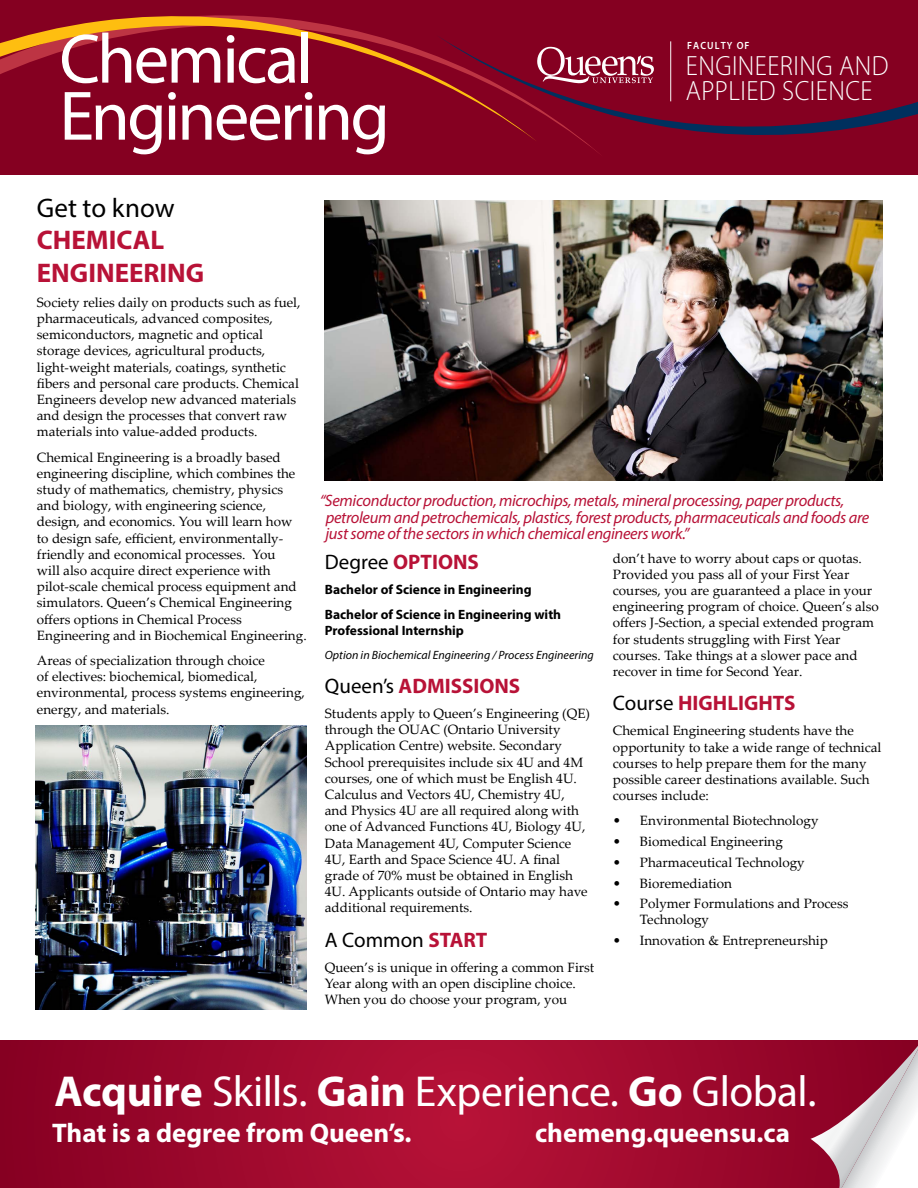
<style>
.page{position:relative;width:918px;height:1188px;background:#fff}
.page>*{position:absolute;margin:0;border:0;box-sizing:border-box;transform-origin:0 0}
.t1{font:70.5px/57px "Myriad Pro";letter-spacing:-.035em;color:#fff}
.t2{font:43.5px "Myriad Pro";letter-spacing:-.01em;color:#fff}
.t3{font:300 27.9px/24.5px "Myriad Pro";letter-spacing:.015em;color:#fff;scale:.93 1}
.t4{font:700 27px "Myriad Pro";color:#fff}
.headings{font:700 27px/32.4px "Myriad Pro";color:#b81237}
.headings-2{font:700 21px "Myriad Pro";color:#b81237}
.headings-3{font:21px "Myriad Pro";color:#000}
.stat{font:italic 16.5px/16.5px "Myriad Pro";letter-spacing:-.02em;color:#b81237}
.headings-4{font:13.5px/16.2px "Palatino Linotype";color:#000}
.headings-5{font:700 13.5px/16.2px "Myriad Pro";color:#000}
.headings-6{font:italic 12px "Myriad Pro";color:#000}
.t5{font:600 10.5px "Myriad Pro";letter-spacing:.115em;color:#fff;scale:.93 1}
.s1{font-weight:400;color:#000}
.s2{font-weight:700;color:#b81237}
.s3{font-weight:700}
</style>
<div class="page">
<div style="left:0;top:0;width:918px;height:175px;background:#850021"></div>
<svg style="left:0;top:15px;width:537px;height:239px"></svg>
<svg style="left:437px;top:15px;width:481px;height:139px"></svg>
<svg style="left:0;top:1040px;width:918px;height:148px;background:#a0092d"></svg>
<svg style="left:811px;top:1046px;width:107px;height:142px"></svg>
<svg style="left:537px;top:46px;width:117px;height:37px"></svg>
<hr style="left:670px;top:41px;width:1px;height:60px;background:#fff">
<img style="left:325px;top:201px;width:557px;height:279px">
<img style="left:36px;top:726px;width:271px;height:284px">
<h1 class="t1" style="left:59px;top:29px;width:332px">Chemical<br>Engineering</h1>
<p class="t5" style="left:687px;top:39px;width:69px">FACULTY OF</p>
<p class="t3" style="left:686px;top:54px;width:219px">ENGINEERING AND<br>APPLIED SCIENCE</p>
<p class="headings" style="left:37px;top:191px;width:169px"><span class="s1">Get to know<br></span>CHEMICAL<br>ENGINEERING</p>
<p class="headings-4" style="left:37px;top:294px;width:265px">Society relies daily on products such as fuel, pharmaceuticals, advanced composites, semiconductors, magnetic and optical storage devices, agricultural products, light-weight materials, coatings, synthetic fibers and personal care products. Chemical Engineers develop new advanced materials and design the processes that convert raw materials into value-added products.</p>
<p class="headings-4" style="left:37px;top:448px;width:271px">Chemical Engineering is a broadly based engineering discipline, which combines the study of mathematics, chemistry, physics and biology, with engineering science, design, and economics. You will learn how to design safe, efficient, environmentally&shy;friendly and economical processes. You<br>will also acquire direct experience with pilot-scale chemical process equipment and simulators. Queen’s Chemical Engineering offers options in Chemical Process Engineering and in Biochemical Engineering.</p>
<p class="headings-4" style="left:37px;top:652px;width:270px">Areas of specialization through choice<br>of electives: biochemical, biomedical, environmental, process systems engineering, energy, and materials.</p>
<p class="stat" style="left:325px;top:492px;width:545px;text-indent:-6px">“Semiconductor production, microchips, metals, mineral processing, paper products, petroleum and petrochemicals, plastics, forest products, pharmaceuticals and foods are just some of the sectors in which chemical engineers work.”</p>
<p class="headings-2" style="left:325px;top:548px;width:155px"><span class="s1">Degree</span> OPTIONS</p>
<p class="headings-5" style="left:325px;top:581px;width:208px">Bachelor of Science in Engineering</p>
<p class="headings-5" style="left:325px;top:606px;width:238px">Bachelor of Science in Engineering with<br>Professional Internship</p>
<p class="headings-6" style="left:325px;top:647px;width:270px">Option in Biochemical Engineering / Process Engineering</p>
<p class="headings-2" style="left:325px;top:672px;width:197px"><span class="s1">Queen’s</span> ADMISSIONS</p>
<p class="headings-4" style="left:325px;top:705px;width:267px">Students apply to Queen’s Engineering (QE) through the OUAC (Ontario University Application Centre) website. Secondary School prerequisites include six 4U and 4M courses, one of which must be English 4U.<br>Calculus and Vectors 4U, Chemistry 4U, and Physics 4U are all required along with one of Advanced Functions 4U, Biology 4U, Data Management 4U, Computer Science 4U, Earth and Space Science 4U. A final grade of 70% must be obtained in English 4U. Applicants outside of Ontario may have additional requirements.</p>
<p class="headings-3" style="left:325px;top:927px;width:164px">A Common <span class="s2">START</span></p>
<p class="headings-4" style="left:325px;top:959px;width:271px">Queen’s is unique in offering a common First<br>Year along with an open discipline choice.<br>When you do choose your program, you</p>
<p class="headings-4" style="left:613px;top:549px;width:268px">don’t have to worry about caps or quotas.<br>Provided you pass all of your First Year courses, you are guaranteed a place in your engineering program of choice. Queen’s also offers J-Section, a special extended program for students struggling with First Year courses. Take things at a slower pace and recover in time for Second Year.</p>
<p class="headings-2" style="left:613px;top:690px;width:184px"><span class="s1">Course</span> HIGHLIGHTS</p>
<p class="headings-4" style="left:613px;top:722px;width:270px">Chemical Engineering students have the opportunity to take a wide range of technical courses to help prepare them for the many possible career destinations available. Such courses include:</p>
<p class="headings-4" style="left:613px;top:812px;width:207px">• Environmental Biotechnology</p>
<p class="headings-4" style="left:613px;top:833px;width:172px">• Biomedical Engineering</p>
<p class="headings-4" style="left:613px;top:854px;width:193px">• Pharmaceutical Technology</p>
<p class="headings-4" style="left:613px;top:874px;width:121px">• Bioremediation</p>
<p class="headings-4" style="left:640px;top:895px;width:210px;text-indent:-27px">• Polymer Formulations and Process<br>Technology</p>
<p class="headings-4" style="left:613px;top:932px;width:217px">• Innovation &amp; Entrepreneurship</p>
<p class="t2" style="left:54px;top:1065px;width:763px"><span class="s3">Acquire</span> Skills. <span class="s3">Gain</span> Experience. <span class="s3">Go</span> Global.</p>
<p class="t4" style="left:52px;top:1116px;width:361px">That is a degree from Queen’s.</p>
<p class="t4" style="left:535px;top:1115px;width:256px">chemeng.queensu.ca</p>
</div>
